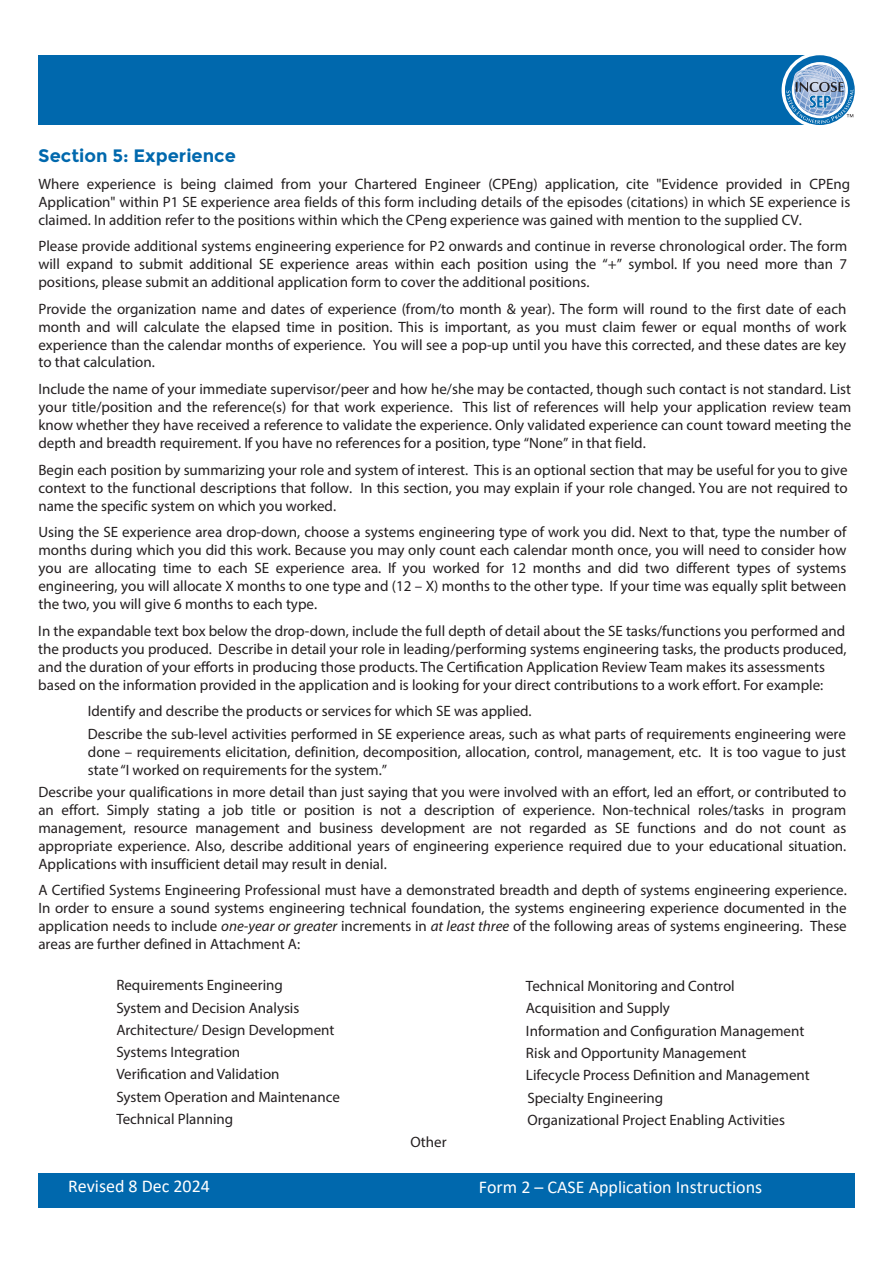
<style>
.page{position:relative;width:893px;height:1263px;background:#fff}
.page>*{position:absolute;margin:0;border:0;box-sizing:border-box;transform-origin:0 0}
.t1{font:18px "Calibri";color:#fff}
.header1{font:700 18px "Montserrat";color:#0068ad}
.body{font:15px/18px "Myriad Pro";color:#231f20;text-align:justify}
.s1{font-style:italic}
</style>
<div class="page">
<div style="left:38px;top:55px;width:782px;height:70px;background:#0068ad"></div>
<div style="left:782px;top:52px;width:76px;height:76px;background:#fff;border-radius:50%"></div>
<svg style="left:785px;top:55px;width:70px;height:70px"></svg>
<div style="left:38px;top:1174px;width:817px;height:34px;background:#0068ad"></div>
<p class="header1" style="left:38px;top:145px;width:199px">Section 5: Experience</p>
<p class="body" style="left:38px;top:175px;width:813px">Where experience is being claimed from your Chartered Engineer (CPEng) application, cite "Evidence provided in CPEng Application" within P1 SE experience area fields of this form including details of the episodes (citations) in which SE experience is claimed. In addition refer to the positions within which the CPeng experience was gained with mention to the supplied CV.</p>
<p class="body" style="left:38px;top:237px;width:810px">Please provide additional systems engineering experience for P2 onwards and continue in reverse chronological order. The form will expand to submit additional SE experience areas within each position using the “+” symbol. If you need more than 7 positions, please submit an additional application form to cover the additional positions.</p>
<p class="body" style="left:38px;top:300px;width:809px">Provide the organization name and dates of experience (from/to month &amp; year). The form will round to the first date of each month and will calculate the elapsed time in position. This is important, as you must claim fewer or equal months of work experience than the calendar months of experience. You will see a pop-up until you have this corrected, and these dates are key to that calculation.</p>
<p class="body" style="left:38px;top:380px;width:814px">Include the name of your immediate supervisor/peer and how he/she may be contacted, though such contact is not standard. List your title/position and the reference(s) for that work experience. This list of references will help your application review team know whether they have received a reference to validate the experience. Only validated experience can count toward meeting the depth and breadth requirement. If you have no references for a position, type “None” in that field.</p>
<p class="body" style="left:38px;top:460px;width:811px">Begin each position by summarizing your role and system of interest. This is an optional section that may be useful for you to give context to the functional descriptions that follow. In this section, you may explain if your role changed. You are not required to name the specific system on which you worked.</p>
<p class="body" style="left:38px;top:523px;width:809px">Using the SE experience area drop-down, choose a systems engineering type of work you did. Next to that, type the number of months during which you did this work. Because you may only count each calendar month once, you will need to consider how you are allocating time to each SE experience area. If you worked for 12 months and did two different types of systems engineering, you will allocate X months to one type and (12 – X) months to the other type. If your time was equally split between the two, you will give 6 months to each type.</p>
<p class="body" style="left:38px;top:622px;width:810px;text-align:left">In the expandable text box below the drop-down, include the full depth of detail about the SE tasks/functions you performed and the products you produced. Describe in detail your role in leading/performing systems engineering tasks, the products produced, and the duration of your efforts in producing those products. The Certification Application Review Team makes its assessments based on the information provided in the application and is looking for your direct contributions to a work effort. For example:</p>
<p class="body" style="left:88px;top:702px;width:445px">Identify and describe the products or services for which SE was applied.</p>
<p class="body" style="left:88px;top:724px;width:760px">Describe the sub-level activities performed in SE experience areas, such as what parts of requirements engineering were done – requirements elicitation, definition, decomposition, allocation, control, management, etc. It is too vague to just state “I worked on requirements for the system.”</p>
<p class="body" style="left:38px;top:782px;width:809px">Describe your qualifications in more detail than just saying that you were involved with an effort, led an effort, or contributed to an effort. Simply stating a job title or position is not a description of experience. Non-technical roles/tasks in program management, resource management and business development are not regarded as SE functions and do not count as appropriate experience. Also, describe additional years of engineering experience required due to your educational situation.<br>Applications with insufficient detail may result in denial.</p>
<p class="body" style="left:38px;top:881px;width:810px">A Certified Systems Engineering Professional must have a demonstrated breadth and depth of systems engineering experience.<br>In order to ensure a sound systems engineering technical foundation, the systems engineering experience documented in the application needs to include <span class="s1">one-year or greater</span> increments in <span class="s1">at least three</span> of the following areas of systems engineering. These areas are further defined in Attachment A:</p>
<p class="body" style="left:116px;top:974px;width:225px;line-height:22.2px;text-align:left">Requirements Engineering<br>System and Decision Analysis<br>Architecture/ Design Development<br>Systems Integration<br>Verification and Validation<br>System Operation and Maintenance<br>Technical Planning</p>
<p class="body" style="left:526px;top:975px;width:285px;line-height:22.2px;text-align:left">Technical Monitoring and Control<br>Acquisition and Supply<br>Information and Configuration Management Risk and Opportunity Management<br>Lifecycle Process Definition and Management</p>
<p class="body" style="left:527px;top:1086px;width:259px;line-height:22.2px">Specialty Engineering<br>Organizational Project Enabling Activities</p>
<p class="body" style="left:410px;top:1133px;width:38px">Other</p>
<p class="t1" style="left:68px;top:1174px;width:143px">Revised 8 Dec 2024</p>
<p class="t1" style="left:479px;top:1174px;width:285px">Form 2 – CASE Application Instructions</p>
</div>
